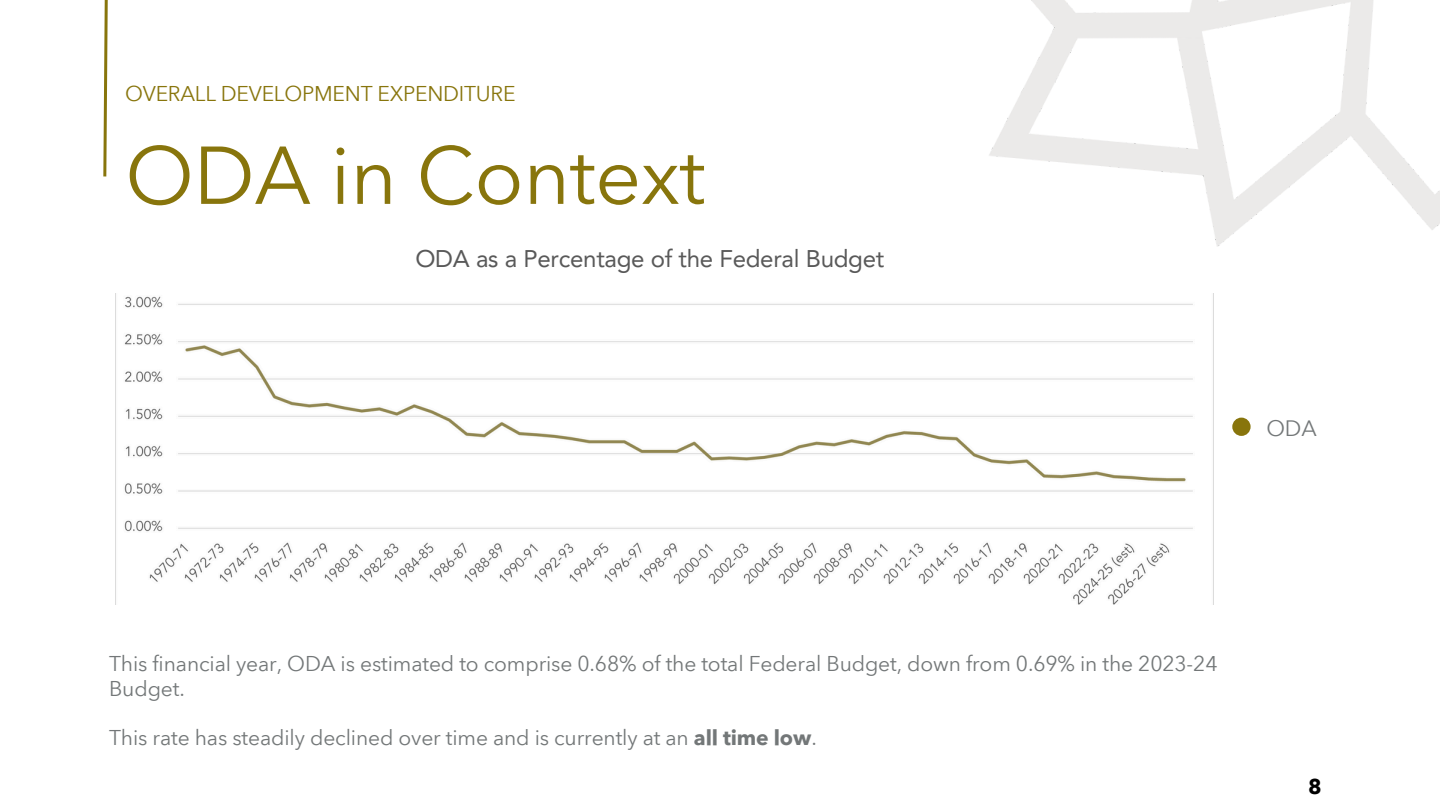
<style>
.page{position:relative;width:1440px;height:810px;background:#fff}
.page>*{position:absolute;margin:0;border:0;box-sizing:border-box;transform-origin:0 0}
.t1{font:81px "Avenir Next Thai Modern";letter-spacing:-.005em;color:#88750c}
.t2{font:24.1px "Avenir LT Pro";letter-spacing:-.01em;color:#595959}
.t3{font:21.9px "Avenir Next Thai Trad";color:#737778}
.t4{font:21.1px/24.8px "Avenir Next Thai Modern";letter-spacing:-.005em;color:#737778}
.t5{font:21.1px "Avenir Next Thai Modern";letter-spacing:-.01em;color:#88750c}
.t6{font:700 21.1px "Avenir Next Arabic";color:#000}
.s1{font-weight:700}
</style>
<div class="page">
<img style="left:989px;top:0;width:451px;height:247px">
<svg style="left:103px;top:0;width:5px;height:177px"></svg>
<img style="left:124px;top:293px;width:1090px;height:311px">
<div style="left:1232px;top:418px;width:19px;height:18px;background:#88750c;border-radius:50%"></div>
<h2 class="t5" style="left:125px;top:77px;width:392px">OVERALL DEVELOPMENT EXPENDITURE</h2>
<p class="t1" style="left:125px;top:112px;width:582px">ODA in Context</p>
<h3 class="t2" style="left:415px;top:248px;width:470px">ODA as a Percentage of the Federal Budget</h3>
<p class="t3" style="left:1266px;top:416px;width:52px">ODA</p>
<p class="t4" style="left:109px;top:650px;width:1110px">This financial year, ODA is estimated to comprise 0.68% of the total Federal Budget, down from 0.69% in the 2023-24<br>Budget.</p>
<p class="t4" style="left:109px;top:724px;width:709px">This rate has steadily declined over time and is currently at an <span class="s1">all time low</span>.</p>
<p class="t6" style="left:1308px;top:774px;width:15px">8</p>
</div>
